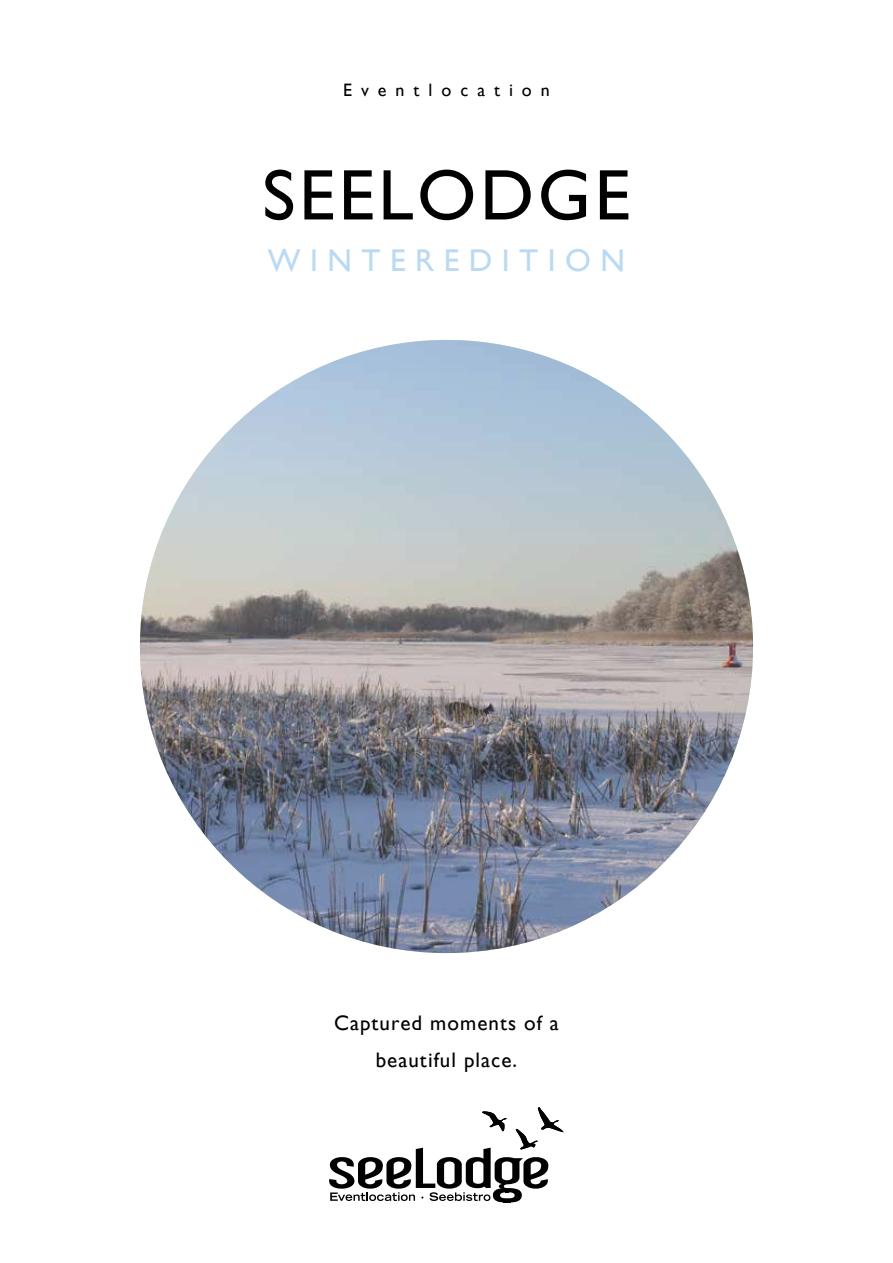
<style>
.page{position:relative;width:893px;height:1263px;background:#fff}
.page>*{position:absolute;margin:0;border:0;box-sizing:border-box;transform-origin:0 0}
.t1{font:72px "Gill Sans";letter-spacing:.05em;color:#000}
.t2{font:31.5px "Gill Sans";letter-spacing:.3em;color:#badaf3}
.t3{font:21px/37.5px "Gill Sans";letter-spacing:.05em;color:#000;text-align:center}
.t4{font:18px "Gill Sans";letter-spacing:.5em;color:#000}
</style>
<div class="page">
<svg style="left:329px;top:1107px;width:235px;height:95px"></svg>
<img style="left:140px;top:340px;width:613px;height:613px;border-radius:307px">
<p class="t4" style="left:343px;top:80px;width:208px">Eventlocation</p>
<h1 class="t1" style="left:262px;top:153px;width:369px">SEELODGE</h1>
<h2 class="t2" style="left:268px;top:242px;width:359px">WINTEREDITION</h2>
<p class="t3" style="left:334px;top:1004px;width:226px">Captured moments of a beautiful place.</p>
</div>
